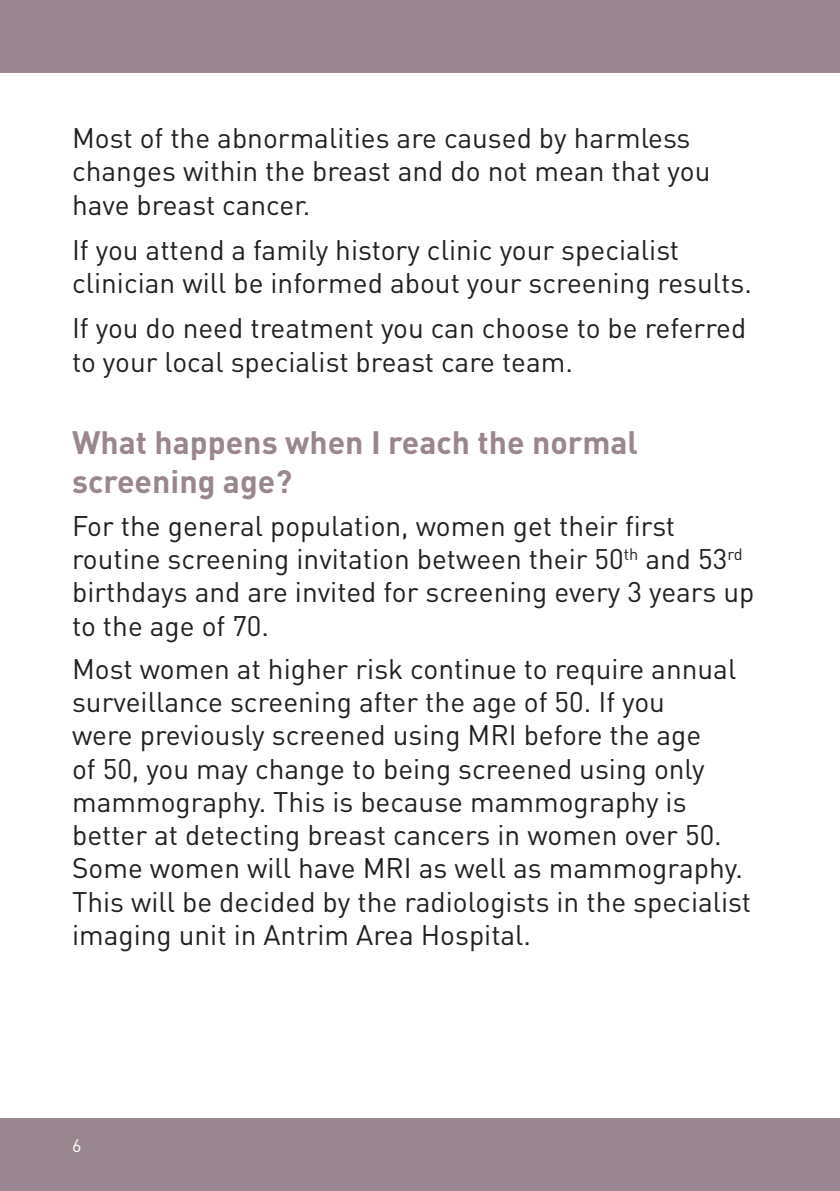
<style>
.page{position:relative;width:840px;height:1191px;background:#fff}
.page>*{position:absolute;margin:0;border:0;box-sizing:border-box;transform-origin:0 0}
.t1{font:700 32px/38.4px "DIN";color:#9a868f}
.t2{font:28px/33.2px "DIN";color:#231f20}
.t3{font:18px "DIN";color:#fff}
</style>
<div class="page">
<div style="left:0;top:1118px;width:839px;height:73px;background:#9a868f"></div>
<div style="left:0;top:0;width:839px;height:72px;background:#9a868f"></div>
<p class="t2" style="left:72px;top:120px;width:639px">Most of the abnormalities are caused by harmless changes within the breast and do not mean that you have breast cancer.</p>
<p class="t2" style="left:72px;top:232px;width:681px">If you attend a family history clinic your specialist clinician will be informed about your screening results.</p>
<p class="t2" style="left:72px;top:311px;width:675px">If you do need treatment you can choose to be referred to your local specialist breast care team.</p>
<p class="t1" style="left:72px;top:422px;width:567px">What happens when I reach the normal screening age?</p>
<p class="t2" style="left:72px;top:509px;width:683px">For the general population, women get their first routine screening invitation between their 50<sup>th</sup> and 53<sup>rd </sup>birthdays and are invited for screening every 3 years up to the age of 70.</p>
<p class="t2" style="left:72px;top:652px;width:680px">Most women at higher risk continue to require annual surveillance screening after the age of 50. If you<br>were previously screened using MRI before the age<br>of 50, you may change to being screened using only mammography. This is because mammography is better at detecting breast cancers in women over 50.<br>Some women will have MRI as well as mammography.<br>This will be decided by the radiologists in the specialist imaging unit in Antrim Area Hospital.</p>
<p class="t3" style="left:72px;top:1134px;width:11px">6</p>
</div>
